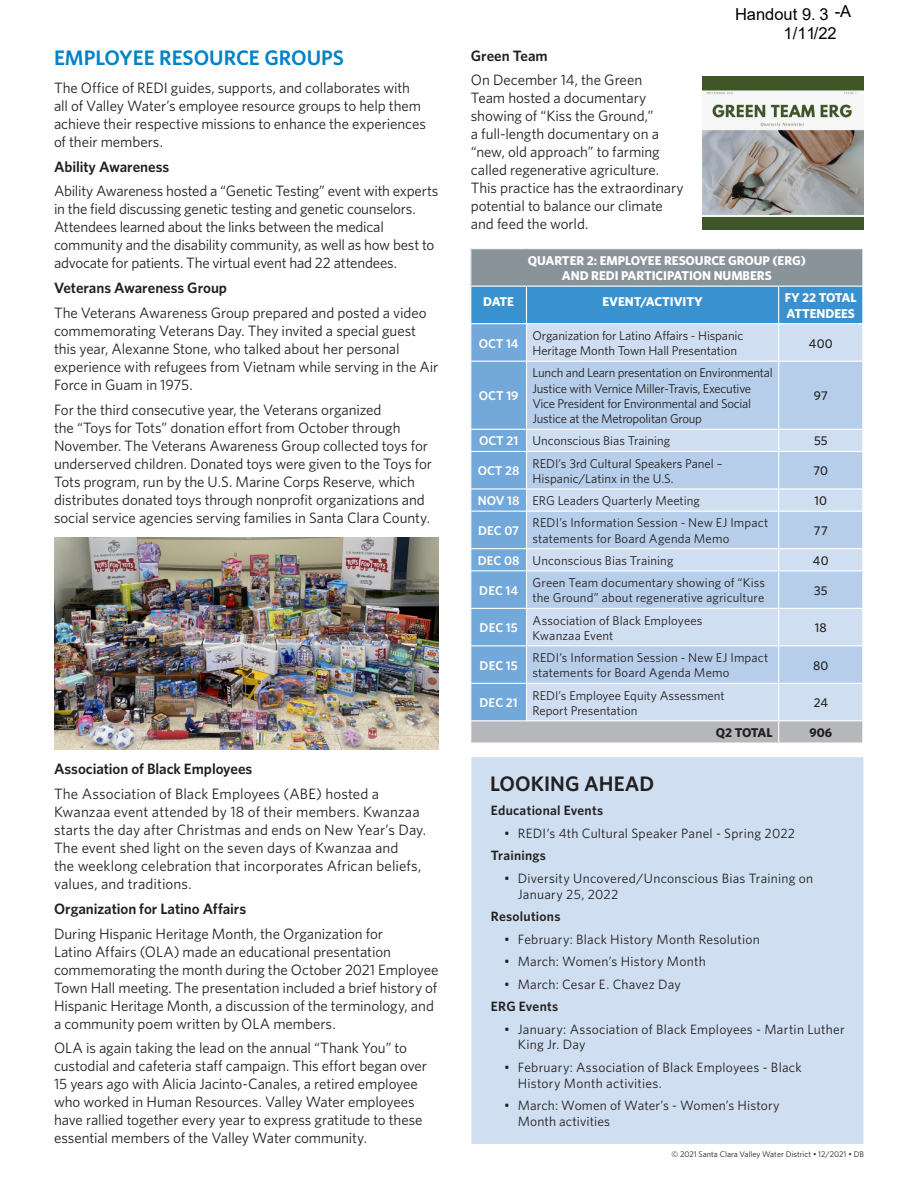
<style>
.page{position:relative;width:918px;height:1188px;background:#fff}
.page>*{position:absolute;margin:0;border:0;box-sizing:border-box;transform-origin:0 0}
.Plain_Text{font:600 21px "Whitney";color:#0082c9}
.Plain_Text-2{font:600 21px "Whitney";letter-spacing:.005em;color:#231f20}
.t1{font:16.5px/19.8px "Arial";color:#000}
.Plain_Text-3{font:15px/18px "Whitney";letter-spacing:-.005em;color:#231f20}
.Plain_Text-4{font:600 15px "Whitney";letter-spacing:-.005em;color:#231f20}
.t2{font:13.5px/15.8px "Whitney";letter-spacing:.02em;color:#231f20}
.t3{font:600 13.5px "Whitney";letter-spacing:.02em;color:#231f20}
.t4{font:12.75px/15.3px "Whitney";color:#231f20}
.t5{font:12.75px/15.3px "Whitney";letter-spacing:-.02em;color:#231f20}
.t6{font:700 12.75px/15.3px "Whitney";letter-spacing:-.005em;color:#fff;text-align:center}
.t7{font:600 12.75px "Whitney";color:#fff}
.t8{font:500 12.75px "Whitney";letter-spacing:.02em;color:#231f20}
.t9{font:700 12.75px "Whitney";letter-spacing:-.005em;color:#231f20}
.I-Copyright{font:8.25px "Whitney";color:#231f20}
.s1{font-style:inherit}
</style>
<div class="page">
<div style="left:470px;top:756px;width:395px;height:389px;background:#cfdef1;border:1px solid #fff"></div>
<div style="left:471px;top:249px;width:392px;height:37px;background:#89939a"></div>
<hr style="left:862px;top:249px;width:1px;height:37px;background:#fff">
<svg style="left:470px;top:286px;width:393px;height:456px;background:#afcae6"></svg>
<img style="left:54px;top:537px;width:384px;height:213px">
<div style="left:702px;top:76px;width:162px;height:154px;background:#3f5628"></div>
<img style="left:702px;top:90px;width:162px;height:127px">
<p class="Plain_Text" style="left:54px;top:44px;width:291px">EMPLOYEE RESOURCE GROUPS</p>
<p class="Plain_Text-3" style="left:54px;top:78px;width:374px">The Office of REDI guides, supports, and collaborates with all of Valley Water’s employee resource groups to help them achieve their respective missions to enhance the experiences of their members.</p>
<p class="Plain_Text-4" style="left:54px;top:157px;width:117px">Ability Awareness</p>
<p class="Plain_Text-3" style="left:54px;top:182px;width:386px">Ability Awareness hosted a “Genetic Testing” event with experts in the field discussing genetic testing and genetic counselors.<br>Attendees learned about the links between the medical community and the disability community, as well as how best to advocate for patients. The virtual event had 22 attendees.</p>
<p class="Plain_Text-4" style="left:54px;top:278px;width:175px">Veterans Awareness Group</p>
<p class="Plain_Text-3" style="left:54px;top:303px;width:386px">The Veterans Awareness Group prepared and posted a video commemorating Veterans Day. They invited a special guest this year, Alexanne Stone, who talked about her personal experience with refugees from Vietnam while serving in the Air Force in Guam in 1975.</p>
<p class="Plain_Text-3" style="left:54px;top:400px;width:380px">For the third consecutive year, the Veterans organized<br>the “Toys for Tots” donation effort from October through November. The Veterans Awareness Group collected toys for underserved children. Donated toys were given to the Toys for Tots program, run by the U.S. Marine Corps Reserve, which distributes donated toys through nonprofit organizations and social service agencies serving families in Santa Clara County.</p>
<p class="Plain_Text-4" style="left:54px;top:759px;width:200px">Association of Black Employees</p>
<p class="Plain_Text-3" style="left:54px;top:784px;width:374px">The Association of Black Employees (ABE) hosted a Kwanzaa event attended by 18 of their members. Kwanzaa starts the day after Christmas and ends on New Year’s Day.<br>The event shed light on the seven days of Kwanzaa and<br>the weeklong celebration that incorporates African beliefs, values, and traditions.</p>
<p class="Plain_Text-4" style="left:54px;top:899px;width:194px">Organization for Latino Affairs</p>
<p class="Plain_Text-3" style="left:54px;top:924px;width:386px">During Hispanic Heritage Month, the Organization for<br>Latino Affairs (OLA) made an educational presentation commemorating the month during the October 2021 Employee Town Hall meeting. The presentation included a brief history of Hispanic Heritage Month, a discussion of the terminology, and a community poem written by OLA members.</p>
<p class="Plain_Text-3" style="left:54px;top:1039px;width:375px">OLA is again taking the lead on the annual “Thank You” to custodial and cafeteria staff campaign. This effort began over 15 years ago with Alicia Jacinto-Canales, a retired employee who worked in Human Resources. Valley Water employees have rallied together every year to express gratitude to these essential members of the Valley Water community.</p>
<p class="t1" style="left:784px;top:4px;width:69px;text-indent:-49px">Handout 9. <span class="s1">3</span> -A<br>1/11/22</p>
<p class="Plain_Text-4" style="left:471px;top:45px;width:78px">Green Team</p>
<p class="Plain_Text-3" style="left:471px;top:71px;width:214px">On December 14, the Green<br>Team hosted a documentary showing of “Kiss the Ground,”<br>a full-length documentary on a “new, old approach” to farming called regenerative agriculture.<br>This practice has the extraordinary potential to balance our climate and feed the world.</p>
<p class="t6" style="left:528px;top:252px;width:280px">QUARTER 2: EMPLOYEE RESOURCE GROUP (ERG)<br>AND REDI PARTICIPATION NUMBERS</p>
<p class="t6" style="left:483px;top:294px;width:32px">DATE</p>
<p class="t6" style="left:602px;top:294px;width:102px">EVENT/ACTIVITY</p>
<p class="t6" style="left:785px;top:290px;width:73px;text-align:left">FY 22 TOTAL<br>ATTENDEES</p>
<p class="t7" style="left:479px;top:335px;width:41px">OCT 14</p>
<p class="t4" style="left:533px;top:327px;width:212px">Organization for Latino Affairs - Hispanic<br>Heritage Month Town Hall Presentation</p>
<p class="t8" style="left:809px;top:335px;width:25px">400</p>
<p class="t7" style="left:479px;top:387px;width:41px">OCT 19</p>
<p class="t5" style="left:533px;top:365px;width:242px">Lunch and Learn presentation on Environmental Justice with Vernice Miller-Travis, Executive Vice President for Environmental and Social Justice at the Metropolitan Group</p>
<p class="t8" style="left:814px;top:387px;width:15px">97</p>
<p class="t7" style="left:479px;top:433px;width:41px">OCT 21</p>
<p class="t4" style="left:533px;top:433px;width:139px">Unconscious Bias Training</p>
<p class="t8" style="left:814px;top:433px;width:15px">55</p>
<p class="t7" style="left:478px;top:462px;width:43px">OCT 28</p>
<p class="t4" style="left:533px;top:455px;width:191px">REDI’s 3rd Cultural Speakers Panel –<br>Hispanic/Latinx in the U.S.</p>
<p class="t8" style="left:814px;top:462px;width:16px">70</p>
<p class="t7" style="left:478px;top:492px;width:43px">NOV 18</p>
<p class="t4" style="left:533px;top:493px;width:169px">ERG Leaders Quarterly Meeting</p>
<p class="t8" style="left:815px;top:492px;width:14px">10</p>
<p class="t7" style="left:478px;top:522px;width:42px">DEC 07</p>
<p class="t4" style="left:533px;top:515px;width:237px">REDI’s Information Session - New EJ Impact statements for Board Agenda Memo</p>
<p class="t8" style="left:814px;top:522px;width:15px">77</p>
<p class="t7" style="left:478px;top:552px;width:43px">DEC 08</p>
<p class="t4" style="left:533px;top:552px;width:142px">Unconscious Bias Training</p>
<p class="t8" style="left:813px;top:552px;width:17px">40</p>
<p class="t7" style="left:479px;top:582px;width:40px">DEC 14</p>
<p class="t4" style="left:533px;top:575px;width:234px">Green Team documentary showing of “Kiss the Ground” about regenerative agriculture</p>
<p class="t8" style="left:814px;top:582px;width:15px">35</p>
<p class="t7" style="left:480px;top:619px;width:40px">DEC 15</p>
<p class="t4" style="left:533px;top:612px;width:172px">Association of Black Employees<br>Kwanzaa Event</p>
<p class="t8" style="left:815px;top:619px;width:14px">18</p>
<p class="t7" style="left:480px;top:657px;width:40px">DEC 15</p>
<p class="t4" style="left:533px;top:650px;width:237px">REDI’s Information Session - New EJ Impact statements for Board Agenda Memo</p>
<p class="t8" style="left:813px;top:657px;width:17px">80</p>
<p class="t7" style="left:480px;top:694px;width:40px">DEC 21</p>
<p class="t4" style="left:533px;top:687px;width:194px">REDI’s Employee Equity Assessment<br>Report Presentation</p>
<p class="t8" style="left:814px;top:694px;width:16px">24</p>
<p class="t9" style="left:716px;top:724px;width:58px">Q2 TOTAL</p>
<p class="t9" style="left:809px;top:724px;width:24px">906</p>
<p class="Plain_Text-2" style="left:490px;top:769px;width:166px">LOOKING AHEAD</p>
<p class="t3" style="left:491px;top:802px;width:114px">Educational Events</p>
<p class="t2" style="left:504px;top:825px;width:292px">• REDI’s 4th Cultural Speaker Panel - Spring 2022</p>
<p class="t3" style="left:491px;top:847px;width:57px">Trainings</p>
<p class="t2" style="left:518px;top:870px;width:297px;text-indent:-14px">• Diversity Uncovered/Unconscious Bias Training on<br>January 25, 2022</p>
<p class="t3" style="left:491px;top:907px;width:71px">Resolutions</p>
<p class="t2" style="left:504px;top:931px;width:257px">• February: Black History Month Resolution</p>
<p class="t2" style="left:504px;top:953px;width:203px">• March: Women’s History Month</p>
<p class="t2" style="left:504px;top:976px;width:178px">• March: Cesar E. Chavez Day</p>
<p class="t3" style="left:491px;top:997px;width:69px">ERG Events</p>
<p class="t2" style="left:518px;top:1021px;width:329px;text-indent:-14px">• January: Association of Black Employees - Martin Luther<br>King Jr. Day</p>
<p class="t2" style="left:518px;top:1059px;width:285px;text-indent:-14px">• February: Association of Black Employees - Black<br>History Month activities.</p>
<p class="t2" style="left:518px;top:1097px;width:263px;text-indent:-14px">• March: Women of Water’s - Women’s History<br>Month activities</p>
<p class="I-Copyright" style="left:672px;top:1148px;width:194px">© 2021 Santa Clara Valley Water District • 12/2021 • DB</p>
</div>
